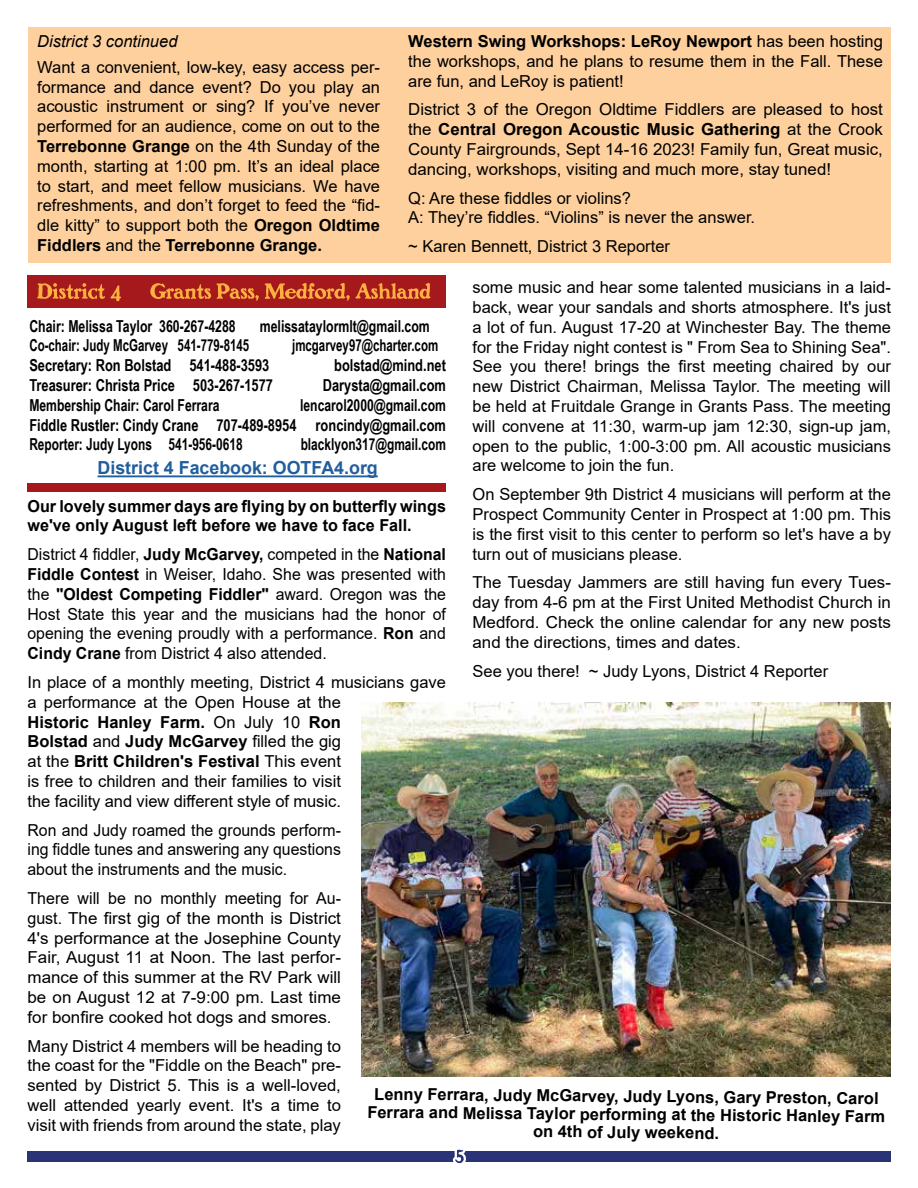
<style>
.page{position:relative;width:918px;height:1188px;background:#fff}
.page>*{position:absolute;margin:0;border:0;box-sizing:border-box;transform-origin:0 0}
.t1{font:700 18px "Arial";color:#215e9e}
.t2{font:16.5px/19.8px "Arial";color:#000;text-align:justify}
.t3{font:16.5px/19.8px "Arial";color:#000;text-align:justify;scale:.96 1}
.t4{font:700 16.5px/18px "Arial";color:#000;text-align:center}
.t5{font:700 16.5px/19.8px "Arial Narrow";color:#000;text-align:justify;scale:.9 1}
.t6{font:700 16.5px "Arial Narrow";color:#000;scale:.95 1}
.t7{font:700 16.5px "Arial Narrow";color:#000;scale:.91 1}
.t8{font:700 16.5px "Arial Narrow";color:#000;scale:.85 1}
.t9{font:700 16.5px "Arial Narrow";color:#000;scale:.88 1}
.t10{font:italic 16.5px "Arial";color:#000}
.s1{font-weight:700}
</style>
<div class="page">
<div style="left:27px;top:1151px;width:864px;height:11px;background:#2a3375"></div>
<svg style="left:452px;top:1149px;width:14px;height:15px"></svg>
<div style="left:28px;top:27px;width:862px;height:236px;background:#fed09e"></div>
<img style="left:361px;top:703px;width:529px;height:374px">
<div style="left:28px;top:275px;width:418px;height:33px;background:#a5181c"></div>
<div style="left:28px;top:483px;width:418px;height:9px;background:#a5181c"></div>
<svg style="left:37px;top:283px;width:84px;height:18px"></svg>
<svg style="left:150px;top:283px;width:281px;height:18px"></svg>
<hr style="left:98px;top:475px;width:280px;height:2px;background:#215e9e">
<p class="t2" style="left:408px;top:31px;width:476px"><span class="s1">Western Swing Workshops: LeRoy Newport</span> has been hosting the workshops, and he plans to resume them in the Fall. These are fun, and LeRoy is patient!</p>
<p class="t2" style="left:408px;top:100px;width:476px">District 3 of the Oregon Oldtime Fiddlers are pleased to host the <span class="s1">Central Oregon Acoustic Music Gathering</span> at the Crook County Fairgrounds, Sept 14-16 2023! Family fun, Great music, dancing, workshops, visiting and much more, stay tuned!</p>
<p class="t2" style="left:408px;top:188px;width:348px">Q: Are these fiddles or violins?<br>A: They’re fiddles. “Violins” is never the answer.</p>
<p class="t2" style="left:408px;top:236px;width:263px">~ Karen Bennett, District 3 Reporter</p>
<p class="t2" style="left:473px;top:277px;width:420px">some music and hear some talented musicians in a laid&shy;back, wear your sandals and shorts atmosphere. It's just a lot of fun. August 17-20 at Winchester Bay. The theme for the Friday night contest is " From Sea to Shining Sea".<br>See you there! brings the first meeting chaired by our new District Chairman, Melissa Taylor. The meeting will be held at Fruitdale Grange in Grants Pass. The meeting will convene at 11:30, warm-up jam 12:30, sign-up jam, open to the public, 1:00-3:00 pm. All acoustic musicians are welcome to join the fun.</p>
<p class="t2" style="left:473px;top:484px;width:420px">On September 9th District 4 musicians will perform at the Prospect Community Center in Prospect at 1:00 pm. This is the first visit to this center to perform so let's have a by turn out of musicians please.</p>
<p class="t2" style="left:472px;top:573px;width:420px">The Tuesday Jammers are still having fun every Tues&shy;day from 4-6 pm at the First United Methodist Church in Medford. Check the online calendar for any new posts and the directions, times and dates.</p>
<p class="t2" style="left:472px;top:661px;width:357px">See you there! ~ Judy Lyons, District 4 Reporter</p>
<p class="t10" style="left:37px;top:31px;width:142px">District 3 continued</p>
<p class="t2" style="left:37px;top:57px;width:344px">Want a convenient, low-key, easy access per&shy;formance and dance event? Do you play an acoustic instrument or sing? If you’ve never performed for an audience, come on out to the <span class="s1">Terrebonne Grange</span> on the 4th Sunday of the month, starting at 1:00 pm. It’s an ideal place to start, and meet fellow musicians. We have refreshments, and don’t forget to feed the “fid&shy;dle kitty” to support both the <span class="s1">Oregon Oldtime Fiddlers</span> and the <span class="s1">Terrebonne Grange.</span></p>
<p class="t7" style="left:29px;top:313px;width:228px">Chair: Melissa Taylor 360-267-4288</p>
<p class="t7" style="left:260px;top:313px;width:188px">melissataylormlt@gmail.com</p>
<p class="t8" style="left:29px;top:333px;width:260px">Co-chair: Judy McGarvey 541-779-8145</p>
<p class="t8" style="left:292px;top:333px;width:173px">jmcgarvey97@charter.com</p>
<p class="t6" style="left:29px;top:353px;width:254px">Secretary: Ron Bolstad 541-488-3593</p>
<p class="t6" style="left:334px;top:353px;width:119px">bolstad@mind.net</p>
<p class="t6" style="left:29px;top:373px;width:258px">Treasurer: Christa Price 503-267-1577</p>
<p class="t6" style="left:323px;top:373px;width:131px">Darysta@gmail.com</p>
<p class="t5" style="left:29px;top:394px;width:213px">Membership Chair: Carol Ferrara</p>
<p class="t5" style="left:29px;top:394px;width:464px;text-indent:271px">lencarol2000@gmail.com Fiddle Rustler: Cindy Crane 707-489-8954 roncindy@gmail.com Reporter: Judy Lyons 541-956-0618</p>
<p class="t9" style="left:301px;top:432px;width:167px">blacklyon317@gmail.com</p>
<p class="t1" style="left:98px;top:455px;width:282px">District 4 Facebook: OOTFA4.org</p>
<p class="t4" style="left:28px;top:496px;width:420px;line-height:19.8px;text-align:left">Our lovely summer days are flying by on butterfly wings we've only August left before we have to face Fall.</p>
<p class="t3" style="left:28px;top:544px;width:437px">District 4 fiddler, <span class="s1">Judy McGarvey,</span> competed in the <span class="s1">National Fiddle Contest</span> in Weiser, Idaho. She was presented with the <span class="s1">"Oldest Competing Fiddler"</span> award. Oregon was the Host State this year and the musicians had the honor of opening the evening proudly with a performance. <span class="s1">Ron</span> and <span class="s1">Cindy Crane</span> from District 4 also attended.</p>
<p class="t2" style="left:28px;top:672px;width:420px;text-align:left">In place of a monthly meeting, District 4 musicians gave a performance at the Open House at the<br><span class="s1">Historic Hanley Farm.</span> On July 10 <span class="s1">Ron<br>Bolstad</span> and <span class="s1">Judy McGarvey</span> filled the gig<br>at the <span class="s1">Britt Children's Festival</span> This event<br>is free to children and their families to visit<br>the facility and view different style of music.</p>
<p class="t3" style="left:28px;top:820px;width:328px">Ron and Judy roamed the grounds perform&shy;ing fiddle tunes and answering any questions about the instruments and the music.</p>
<p class="t2" style="left:28px;top:888px;width:315px">There will be no monthly meeting for Au&shy;gust. The first gig of the month is District 4's performance at the Josephine County Fair, August 11 at Noon. The last perfor&shy;mance of this summer at the RV Park will be on August 12 at 7-9:00 pm. Last time for bonfire cooked hot dogs and smores.</p>
<p class="t2" style="left:28px;top:1036px;width:315px">Many District 4 members will be heading to the coast for the "Fiddle on the Beach" pre&shy;sented by District 5. This is a well-loved, well attended yearly event. It's a time to visit with friends from around the state, play</p>
<p class="t4" style="left:368px;top:1083px;width:519px;rotate:1deg">Lenny Ferrara, Judy McGarvey, Judy Lyons, Gary Preston, Carol<br>Ferrara and Melissa Taylor performing at the Historic Hanley Farm on 4th of July weekend.</p>
</div>
